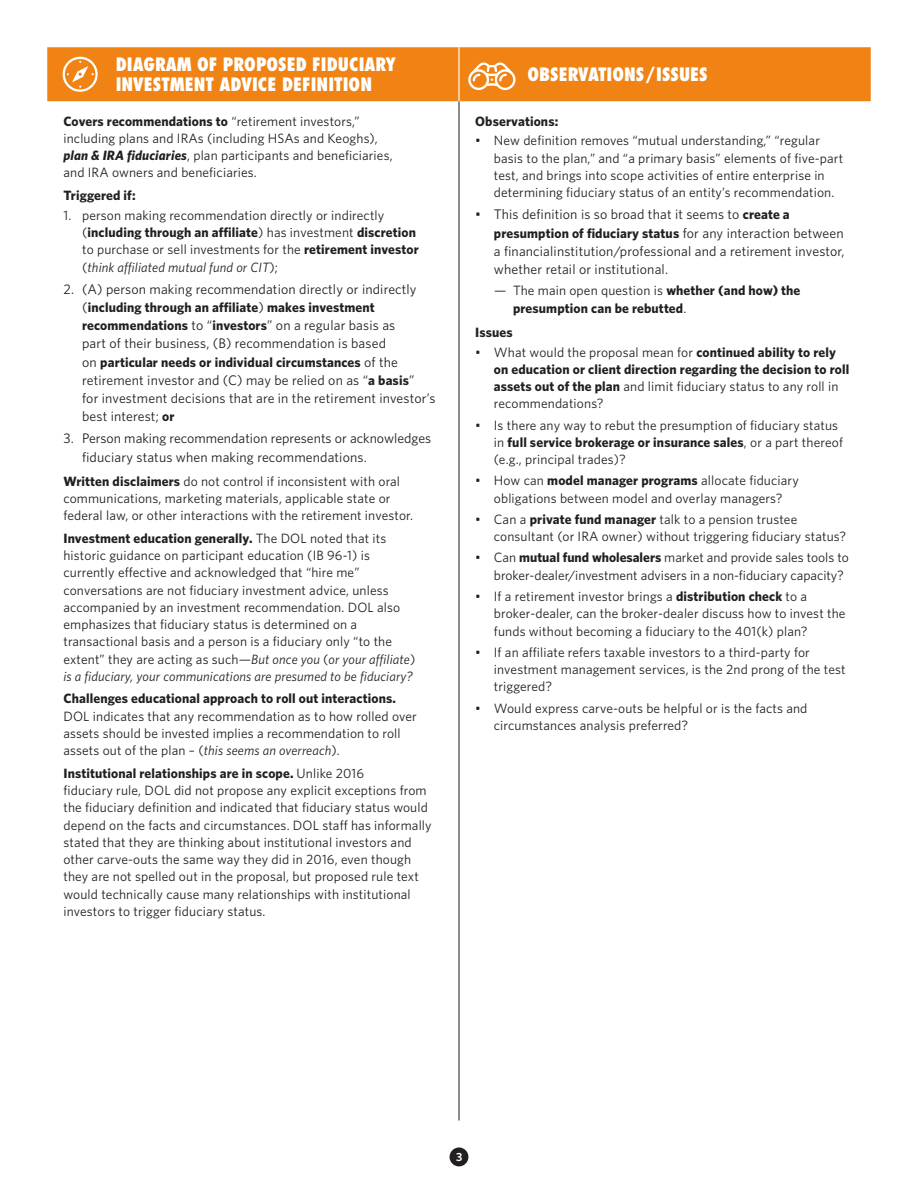
<style>
.page{position:relative;width:918px;height:1188px;background:#fff}
.page>*{position:absolute;margin:0;border:0;box-sizing:border-box;transform-origin:0 0}
.t1{font:800 condensed 18px/19.5px "Futura Std";color:#fff}
.t2{font:13.8px/18.1px "Whitney";letter-spacing:.01em;color:#231f20}
.Table_text_-_Body{font:13.5px/17.2px "Whitney";letter-spacing:.01em;color:#231f20}
.Table_text_-_Body-2{font:700 13.5px/17.2px "Whitney";letter-spacing:.01em;color:#231f20}
.page_header-LEFT{font:600 11.85px "Whitney";color:#fff}
.s1{font-weight:700}
.s2{font-weight:700;font-style:italic}
.s3{font-style:italic}
.s4{font-weight:400;font-size:13.8px}
.s5{font-weight:700;font-size:13.5px}
.s6{font-weight:400}
</style>
<div class="page">
<div style="left:47px;top:47px;width:824px;height:54px;background:#f08313"></div>
<hr style="left:458px;top:47px;width:2px;height:54px;background:#fff">
<hr style="left:459px;top:101px;width:1px;height:1019px;background:#1d1e1f">
<svg style="left:63px;top:57px;width:35px;height:35px"></svg>
<svg style="left:468px;top:62px;width:48px;height:28px"></svg>
<div style="left:450px;top:1148px;width:18px;height:18px;background:#231f20;border-radius:50%"></div>
<p class="t1" style="left:116px;top:55px;width:282px">DIAGRAM OF PROPOSED FIDUCIARY<br>INVESTMENT ADVICE DEFINITION</p>
<p class="t1" style="left:528px;top:64px;width:182px">OBSERVATIONS/ISSUES</p>
<p class="Table_text_-_Body" style="left:63px;top:112px;width:331px"><span class="s1">Covers recommendations to</span> “retirement investors,” including plans and IRAs (including HSAs and Keoghs), <span class="s2">plan &amp; IRA fiduciaries</span>, plan participants and beneficiaries, and IRA owners and beneficiaries.</p>
<p class="Table_text_-_Body-2" style="left:63px;top:186px;width:74px">Triggered if:</p>
<p class="Table_text_-_Body" style="left:82px;top:206px;width:338px;text-indent:-19px">1. person making recommendation directly or indirectly (<span class="s1">including through an affiliate</span>) has investment <span class="s1">discretion </span>to purchase or sell investments for the <span class="s1">retirement investor </span>(<span class="s3">think affiliated mutual fund or CIT</span>);</p>
<p class="t2" style="left:63px;top:280px;width:355px">2. (A) person making recommendation directly or indirectly</p>
<p class="Table_text_-_Body-2" style="left:82px;top:298px;width:315px;line-height:18.1px"><span class="s4">(</span>including through an affiliate<span class="s4">)</span> makes investment recommendations <span class="s4">to “</span>investors<span class="s4">” on a regular basis as</span></p>
<p class="t2" style="left:82px;top:334px;width:305px">part of their business, (B) recommendation is based</p>
<p class="Table_text_-_Body-2" style="left:82px;top:353px;width:317px"><span class="s4">on</span> particular needs or individual circumstances <span class="s4">of the</span></p>
<p class="t2" style="left:82px;top:371px;width:355px">retirement investor and (C) may be relied on as “<span class="s5">a basis</span>”<br>for investment decisions that are in the retirement investor’s best interest; <span class="s5">or</span></p>
<p class="t2" style="left:82px;top:429px;width:351px;text-indent:-19px">3. Person making recommendation represents or acknowledges fiduciary status when making recommendations.</p>
<p class="Table_text_-_Body" style="left:63px;top:472px;width:351px"><span class="s1">Written disclaimers</span> do not control if inconsistent with oral communications, marketing materials, applicable state or federal law, or other interactions with the retirement investor.</p>
<p class="Table_text_-_Body" style="left:63px;top:529px;width:353px"><span class="s1">Investment education generally.</span> The DOL noted that its historic guidance on participant education (IB 96-1) is currently effective and acknowledged that “hire me” conversations are not fiduciary investment advice, unless accompanied by an investment recommendation. DOL also emphasizes that fiduciary status is determined on a transactional basis and a person is a fiduciary only “to the extent” they are acting as such—<span class="s3">But once you</span> (<span class="s3">or your affiliate</span>) <span class="s3">is a fiduciary, your communications are presumed to be fiduciary?</span></p>
<p class="Table_text_-_Body" style="left:63px;top:690px;width:355px"><span class="s1">Challenges educational approach to roll out interactions.<br></span>DOL indicates that any recommendation as to how rolled over assets should be invested implies a recommendation to roll assets out of the plan – (<span class="s3">this seems an overreach</span>).</p>
<p class="Table_text_-_Body" style="left:63px;top:764px;width:370px"><span class="s1">Institutional relationships are in scope.</span> Unlike 2016<br>fiduciary rule, DOL did not propose any explicit exceptions from the fiduciary definition and indicated that fiduciary status would depend on the facts and circumstances. DOL staff has informally stated that they are thinking about institutional investors and other carve-outs the same way they did in 2016, even though they are not spelled out in the proposal, but proposed rule text would technically cause many relationships with institutional investors to trigger fiduciary status.</p>
<p class="Table_text_-_Body-2" style="left:475px;top:112px;width:85px">Observations:</p>
<p class="Table_text_-_Body" style="left:494px;top:132px;width:351px;text-indent:-19px">• New definition removes “mutual understanding,” “regular basis to the plan,” and “a primary basis” elements of five-part test, and brings into scope activities of entire enterprise in determining fiduciary status of an entity’s recommendation.</p>
<p class="t2" style="left:475px;top:205px;width:316px">• This definition is so broad that it seems to <span class="s5">create a</span></p>
<p class="Table_text_-_Body-2" style="left:494px;top:224px;width:351px">presumption of fiduciary status <span class="s4">for any interaction between</span></p>
<p class="t2" style="left:494px;top:242px;width:352px">a financialinstitution/professional and a retirement investor, whether retail or institutional.</p>
<p class="Table_text_-_Body-2" style="left:513px;top:282px;width:289px;text-indent:-19px"><span class="s6">— The main open question is</span> whether (and how) the presumption can be rebutted<span class="s6">.</span></p>
<p class="Table_text_-_Body-2" style="left:475px;top:323px;width:39px">Issues</p>
<p class="Table_text_-_Body-2" style="left:494px;top:343px;width:357px;text-indent:-19px"><span class="s6">• What would the proposal mean for</span> continued ability to rely on education or client direction regarding the decision to roll assets out of the plan <span class="s6">and limit fiduciary status to any roll in recommendations?</span></p>
<p class="Table_text_-_Body" style="left:494px;top:416px;width:351px;text-indent:-19px">• Is there any way to rebut the presumption of fiduciary status in <span class="s1">full service brokerage or insurance sales</span>, or a part thereof (e.g., principal trades)?</p>
<p class="Table_text_-_Body" style="left:475px;top:472px;width:325px;text-align:center">• How can <span class="s1">model manager programs</span> allocate fiduciary obligations between model and overlay managers?</p>
<p class="Table_text_-_Body" style="left:494px;top:510px;width:354px;text-indent:-19px">• Can a <span class="s1">private fund manager</span> talk to a pension trustee consultant (or IRA owner) without triggering fiduciary status?</p>
<p class="Table_text_-_Body" style="left:494px;top:549px;width:357px;text-indent:-19px">• Can <span class="s1">mutual fund wholesalers</span> market and provide sales tools to broker-dealer/investment advisers in a non-fiduciary capacity?</p>
<p class="Table_text_-_Body" style="left:494px;top:587px;width:353px;text-indent:-19px">• If a retirement investor brings a <span class="s1">distribution check</span> to a broker-dealer, can the broker-dealer discuss how to invest the funds without becoming a fiduciary to the 401(k) plan?</p>
<p class="Table_text_-_Body" style="left:494px;top:643px;width:353px;text-indent:-19px">• If an affiliate refers taxable investors to a third-party for investment management services, is the 2nd prong of the test triggered?</p>
<p class="Table_text_-_Body" style="left:494px;top:699px;width:315px;text-indent:-19px">• Would express carve-outs be helpful or is the facts and circumstances analysis preferred?</p>
<p class="page_header-LEFT" style="left:456px;top:1149px;width:8px">3</p>
</div>
